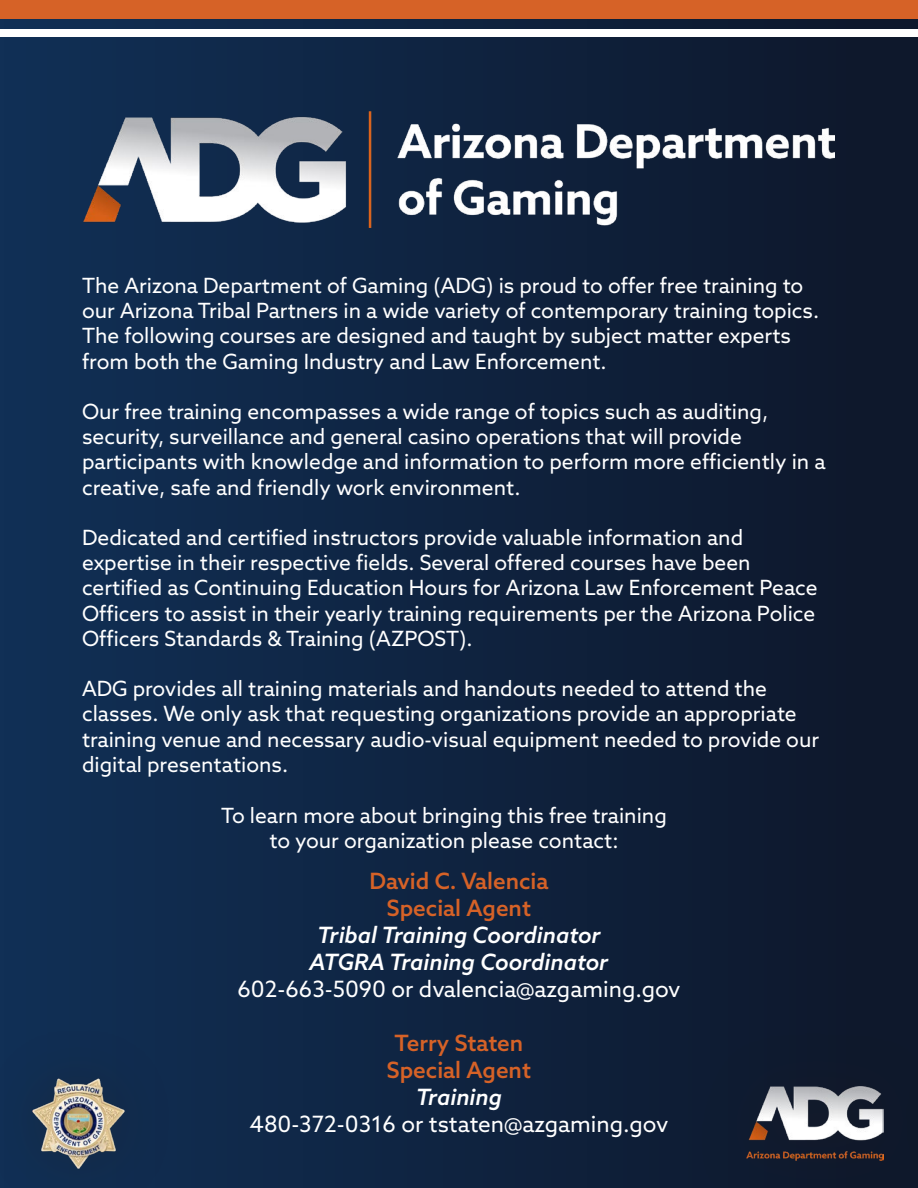
<style>
.page{position:relative;width:918px;height:1188px;background:#fff}
.page>*{position:absolute;margin:0;border:0;box-sizing:border-box;transform-origin:0 0}
.t1{font:22.5px "Azo Sans";color:#fff}
.t2{font:italic 500 22.5px "Azo Sans";color:#fff}
.t3{font:500 22.5px "Azo Sans";color:#d66227}
.t4{font:21px/25.2px "Azo Sans";color:#fff}
</style>
<div class="page">
<div style="left:0;top:0;width:918px;height:1188px;background:linear-gradient(to right,#103056,#0e172a)"></div>
<div style="left:0;top:0;width:918px;height:19px;background:#d66227"></div>
<div style="left:0;top:30px;width:918px;height:7px;background:#fff"></div>
<img style="left:83px;top:111px;width:752px;height:117px">
<div style="left:0;top:1022px;width:179px;height:166px;background:#102c4f"></div>
<img style="left:32px;top:1078px;width:93px;height:91px">
<div style="left:691px;top:1027px;width:227px;height:161px;background:#0e1a2f"></div>
<img style="left:747px;top:1087px;width:137px;height:73px">
<div style="left:896px;top:1022px;width:22px;height:166px;background:#0e182b"></div>
<p class="t4" style="left:82px;top:273px;width:739px">The Arizona Department of Gaming (ADG) is proud to offer free training to our Arizona Tribal Partners in a wide variety of contemporary training topics.<br>The following courses are designed and taught by subject matter experts from both the Gaming Industry and Law Enforcement.</p>
<p class="t4" style="left:82px;top:399px;width:745px">Our free training encompasses a wide range of topics such as auditing, security, surveillance and general casino operations that will provide participants with knowledge and information to perform more efficiently in a creative, safe and friendly work environment.</p>
<p class="t4" style="left:82px;top:525px;width:737px">Dedicated and certified instructors provide valuable information and expertise in their respective fields. Several offered courses have been certified as Continuing Education Hours for Arizona Law Enforcement Peace Officers to assist in their yearly training requirements per the Arizona Police Officers Standards &amp; Training (AZPOST).</p>
<p class="t4" style="left:82px;top:676px;width:739px">ADG provides all training materials and handouts needed to attend the classes. We only ask that requesting organizations provide an appropriate training venue and necessary audio-visual equipment needed to provide our digital presentations.</p>
<p class="t4" style="left:221px;top:803px;width:447px">To learn more about bringing this free training</p>
<p class="t4" style="left:269px;top:828px;width:351px">to your organization please contact:</p>
<p class="t3" style="left:369px;top:866px;width:181px">David C. Valencia</p>
<p class="t3" style="left:387px;top:893px;width:146px">Special Agent</p>
<p class="t2" style="left:317px;top:920px;width:285px">Tribal Training Coordinator</p>
<p class="t2" style="left:309px;top:947px;width:301px">ATGRA Training Coordinator</p>
<p class="t1" style="left:237px;top:974px;width:445px">602-663-5090 or dvalencia@azgaming.gov</p>
<p class="t3" style="left:395px;top:1028px;width:130px">Terry Staten</p>
<p class="t3" style="left:387px;top:1055px;width:146px">Special Agent</p>
<p class="t2" style="left:416px;top:1082px;width:88px">Training</p>
<p class="t1" style="left:250px;top:1109px;width:420px">480-372-0316 or tstaten@azgaming.gov</p>
</div>
